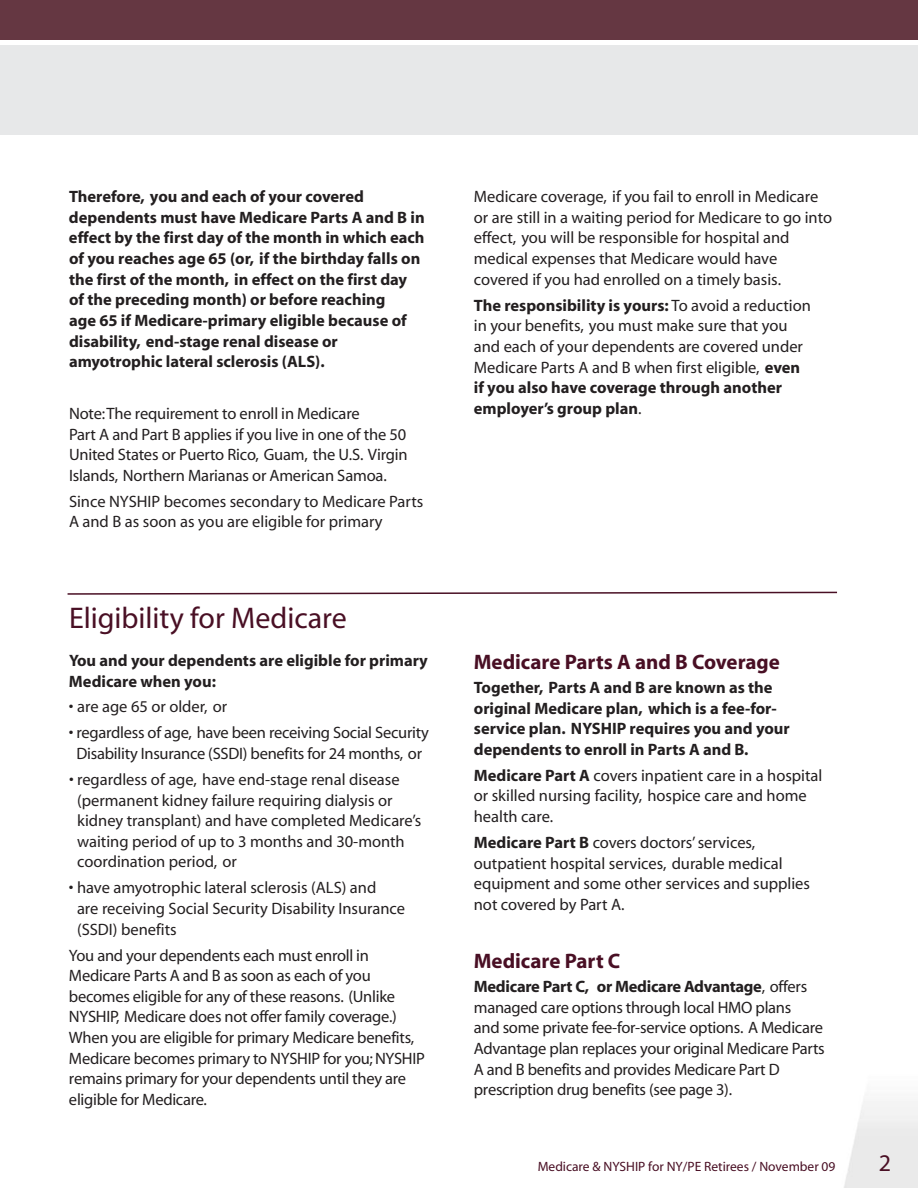
<style>
.page{position:relative;width:918px;height:1188px;background:#fff}
.page>*{position:absolute;margin:0;border:0;box-sizing:border-box;transform-origin:0 0}
.t1{font:30px "Myriad";color:#490f24}
.t2{font:24px "Myriad";color:#490f24}
.t3{font:700 21px "Myriad";color:#490f24}
.t4{font:16.5px/20.7px "Myriad";letter-spacing:-.005em;color:#231f20}
.t5{font:700 16.5px/20.7px "Myriad";color:#231f20}
.t6{font:13.5px "Myriad";color:#490f24}
.s1{font-weight:700}
</style>
<div class="page">
<svg style="left:67px;top:591px;width:771px;height:4px"></svg>
<div style="left:0;top:0;width:918px;height:40px;background:#653742"></div>
<div style="left:0;top:45px;width:918px;height:90px;background:#e7e8e9"></div>
<p class="t5" style="left:69px;top:188px;width:357px">Therefore, you and each of your covered dependents must have Medicare Parts A and B in effect by the first day of the month in which each of you reaches age 65 (or, if the birthday falls on the first of the month, in effect on the first day of the preceding month) or before reaching<br>age 65 if Medicare-primary eligible because of disability, end-stage renal disease or amyotrophic lateral sclerosis (ALS).</p>
<p class="t4" style="left:69px;top:405px;width:340px">Note:The requirement to enroll in Medicare<br>Part A and Part B applies if you live in one of the 50<br>United States or Puerto Rico, Guam, the U.S. Virgin Islands, Northern Marianas or American Samoa.</p>
<p class="t4" style="left:69px;top:492px;width:356px">Since NYSHIP becomes secondary to Medicare Parts<br>A and B as soon as you are eligible for primary</p>
<h1 class="t1" style="left:69px;top:607px;width:279px">Eligibility for Medicare</h1>
<p class="t5" style="left:69px;top:651px;width:360px">You and your dependents are eligible for primary<br>Medicare when you:</p>
<p class="t4" style="left:69px;top:698px;width:160px">• are age 65 or older, or</p>
<p class="t4" style="left:69px;top:724px;width:361px;text-align:center">• regardless of age, have been receiving Social Security<br>Disability Insurance (SSDI) benefits for 24 months, or</p>
<p class="t4" style="left:77px;top:770px;width:346px;text-indent:-8px">• regardless of age, have end-stage renal disease (permanent kidney failure requiring dialysis or kidney transplant) and have completed Medicare’s waiting period of up to 3 months and 30-month coordination period, or</p>
<p class="t4" style="left:77px;top:879px;width:330px;text-indent:-8px">• have amyotrophic lateral sclerosis (ALS) and<br>are receiving Social Security Disability Insurance (SSDI) benefits</p>
<p class="t4" style="left:69px;top:946px;width:357px">You and your dependents each must enroll in Medicare Parts A and B as soon as each of you becomes eligible for any of these reasons. (Unlike NYSHIP, Medicare does not offer family coverage.)<br>When you are eligible for primary Medicare benefits, Medicare becomes primary to NYSHIP for you;NYSHIP remains primary for your dependents until they are eligible for Medicare.</p>
<p class="t4" style="left:474px;top:188px;width:360px">Medicare coverage, if you fail to enroll in Medicare or are still in a waiting period for Medicare to go into effect, you will be responsible for hospital and medical expenses that Medicare would have covered if you had enrolled on a timely basis.</p>
<p class="t4" style="left:474px;top:296px;width:339px"><span class="s1">The responsibility is yours:</span> To avoid a reduction in your benefits, you must make sure that you and each of your dependents are covered under Medicare Parts A and B when first eligible, <span class="s1">even if you also have coverage through another employer’s group plan</span>.</p>
<p class="t3" style="left:474px;top:654px;width:308px">Medicare Parts A and B Coverage</p>
<p class="t5" style="left:474px;top:679px;width:317px">Together, Parts A and B are known as the original Medicare plan, which is a fee-for&shy;service plan. NYSHIP requires you and your dependents to enroll in Parts A and B.</p>
<p class="t4" style="left:474px;top:766px;width:350px"><span class="s1">Medicare Part A</span> covers inpatient care in a hospital or skilled nursing facility, hospice care and home health care.</p>
<p class="t4" style="left:474px;top:833px;width:338px"><span class="s1">Medicare Part B</span> covers doctors’services, outpatient hospital services, durable medical equipment and some other services and supplies not covered by Part A.</p>
<p class="t3" style="left:474px;top:953px;width:148px">Medicare Part C</p>
<p class="t4" style="left:474px;top:978px;width:352px"><span class="s1">Medicare Part C, or Medicare Advantage</span>, offers managed care options through local HMO plans<br>and some private fee-for-service options. A Medicare Advantage plan replaces your original Medicare Parts A and B benefits and provides Medicare Part D prescription drug benefits (see page 3).</p>
<p class="t6" style="left:538px;top:1162px;width:299px">Medicare &amp; NYSHIP for NY/PE Retirees / November 09</p>
<h2 class="t2" style="left:879px;top:1154px;width:14px">2</h2>
</div>
